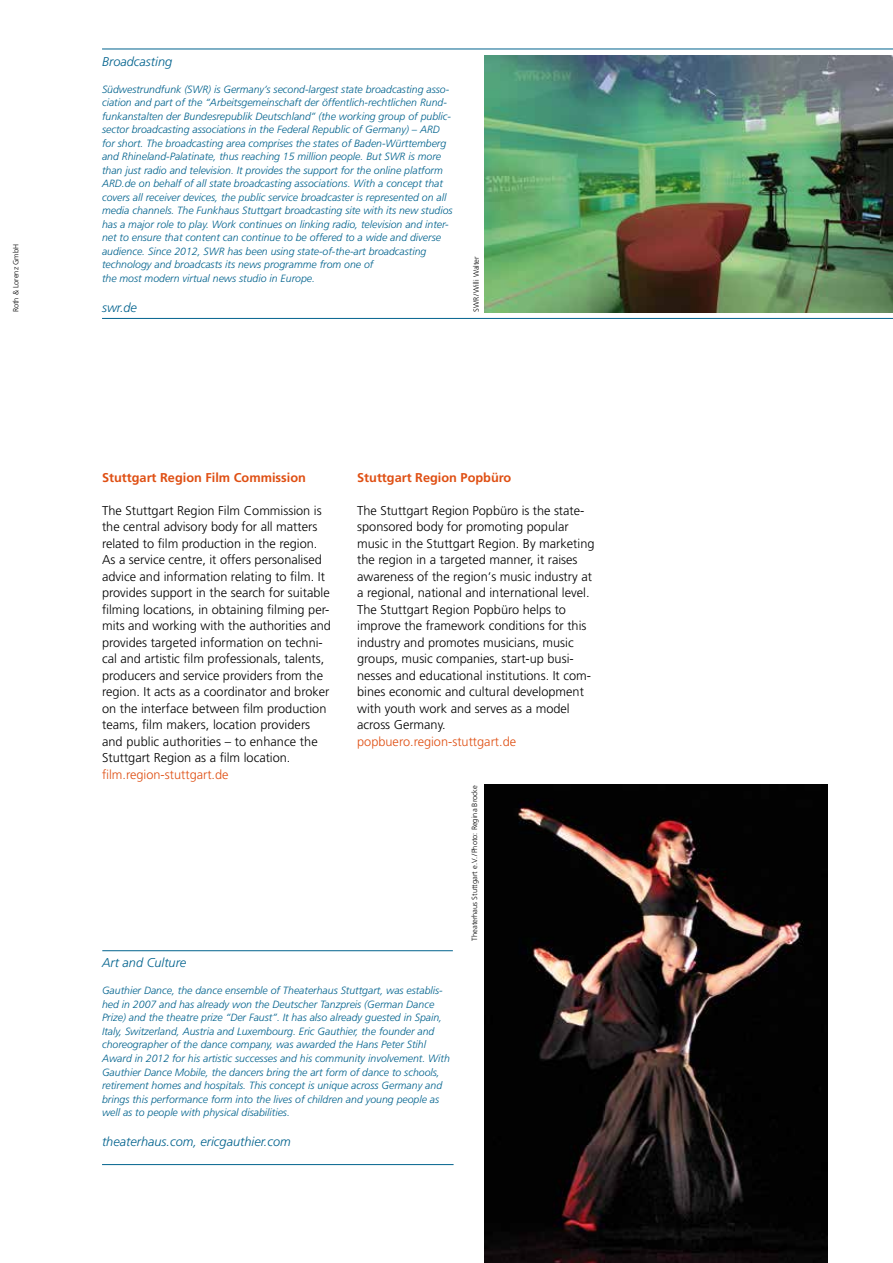
<style>
.page{position:relative;width:893px;height:1263px;background:#fff}
.page>*{position:absolute;margin:0;border:0;box-sizing:border-box;transform-origin:0 0}
.t1{font:300 12.75px/16.5px "Frutiger";color:#000}
.t2{font:italic 300 12.75px "Frutiger";color:#00628d}
.t3{font:300 12.75px "Frutiger";color:#df4f13}
.t4{font:700 12.75px "Frutiger";color:#df4f13}
.t5{font:italic 300 10.5px/13.5px "Frutiger";color:#00628d}
.t6{font:300 7.5px "Frutiger";color:#000}
</style>
<div class="page">
<hr style="left:102px;top:49px;width:791px;height:1px;background:#00628d">
<hr style="left:102px;top:318px;width:791px;height:1px;background:#00628d">
<img style="left:485px;top:56px;width:408px;height:256px">
<img style="left:485px;top:784px;width:343px;height:479px">
<hr style="left:102px;top:950px;width:351px;height:1px;background:#00628d">
<hr style="left:102px;top:1164px;width:352px;height:1px;background:#00628d">
<p class="t6" style="left:12px;top:312px;width:70px;rotate:-90deg">Roth &amp; Lorenz GmbH</p>
<p class="t2" style="left:102px;top:54px;width:72px">Broadcasting</p>
<p class="t5" style="left:102px;top:82px;width:352px">Südwestrundfunk (SWR) is Germany’s second-largest state broadcasting asso&shy;ciation and part of the “Arbeitsgemeinschaft der öffentlich-rechtlichen Rund&shy;funkanstalten der Bundesrepublik Deutschland” (the working group of public&shy;sector broadcasting associations in the Federal Republic of Germany) – ARD for short. The broadcasting area comprises the states of Baden-Württemberg and Rhineland-Palatinate, thus reaching 15 million people. But SWR is more than just radio and television. It provides the support for the online platform ARD.de on behalf of all state broadcasting associations. With a concept that covers all receiver devices, the public service broadcaster is represented on all media channels. The Funkhaus Stuttgart broadcasting site with its new studios has a major role to play. Work continues on linking radio, television and inter&shy;net to ensure that content can continue to be offered to a wide and diverse audience. Since 2012, SWR has been using state-of-the-art broadcasting technology and broadcasts its news programme from one of<br>the most modern virtual news studio in Europe.</p>
<p class="t2" style="left:102px;top:300px;width:36px">swr.de</p>
<p class="t6" style="left:472px;top:312px;width:57px;rotate:-90deg">SWR/Willi Walter</p>
<p class="t4" style="left:102px;top:470px;width:206px">Stuttgart Region Film Commission</p>
<p class="t1" style="left:102px;top:502px;width:230px">The Stuttgart Region Film Commission is the central advisory body for all matters related to film production in the region.<br>As a service centre, it offers personalised advice and information relating to film. It provides support in the search for suitable filming locations, in obtaining filming per&shy;mits and working with the authorities and provides targeted information on techni&shy;cal and artistic film professionals, talents, producers and service providers from the region. It acts as a coordinator and broker on the interface between film production teams, film makers, location providers and public authorities – to enhance the Stuttgart Region as a film location.</p>
<p class="t3" style="left:102px;top:767px;width:128px">film.region-stuttgart.de</p>
<p class="t4" style="left:357px;top:470px;width:156px">Stuttgart Region Popbüro</p>
<p class="t1" style="left:357px;top:502px;width:239px">The Stuttgart Region Popbüro is the state&shy;sponsored body for promoting popular music in the Stuttgart Region. By marketing the region in a targeted manner, it raises awareness of the region‘s music industry at a regional, national and international level.<br>The Stuttgart Region Popbüro helps to improve the framework conditions for this industry and promotes musicians, music groups, music companies, start-up busi&shy;nesses and educational institutions. It com&shy;bines economic and cultural development with youth work and serves as a model across Germany.</p>
<p class="t3" style="left:357px;top:734px;width:160px">popbuero.region-stuttgart.de</p>
<p class="t6" style="left:470px;top:941px;width:157px;rotate:-90deg">Theaterhaus Stuttgart e.V./Photo: Regina Brocke</p>
<p class="t2" style="left:102px;top:956px;width:86px">Art and Culture</p>
<p class="t5" style="left:102px;top:984px;width:349px">Gauthier Dance, the dance ensemble of Theaterhaus Stuttgart, was establis&shy;hed in 2007 and has already won the Deutscher Tanzpreis (German Dance Prize) and the theatre prize “Der Faust”. It has also already guested in Spain, Italy, Switzerland, Austria and Luxembourg. Eric Gauthier, the founder and choreographer of the dance company, was awarded the Hans Peter Stihl Award in 2012 for his artistic successes and his community involvement. With Gauthier Dance Mobile, the dancers bring the art form of dance to schools, retirement homes and hospitals. This concept is unique across Germany and brings this performance form into the lives of children and young people as well as to people with physical disabilities.</p>
<p class="t2" style="left:102px;top:1134px;width:190px">theaterhaus.com, ericgauthier.com</p>
</div>
